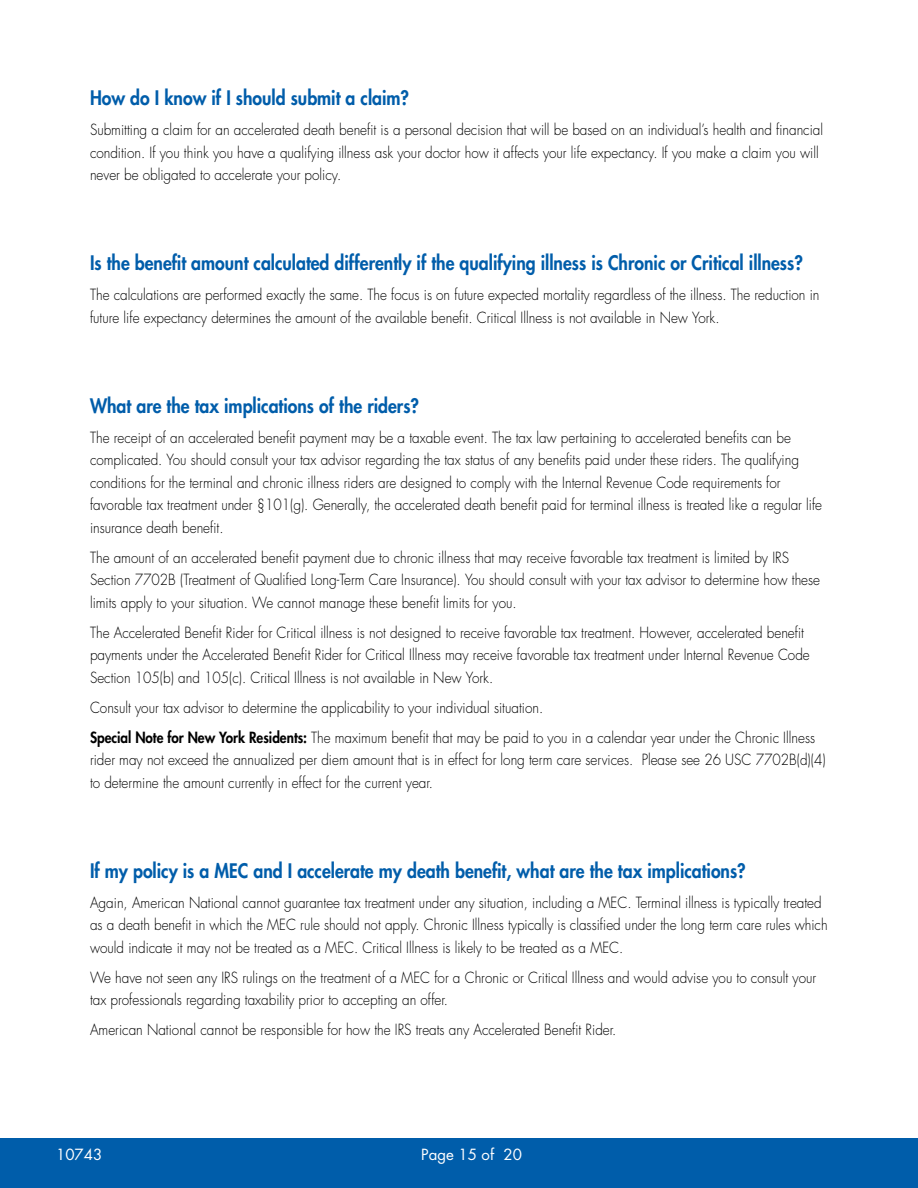
<style>
.page{position:relative;width:918px;height:1188px;background:#fff}
.page>*{position:absolute;margin:0;border:0;box-sizing:border-box;transform-origin:0 0}
.t1{font:800 19.5px "Futura";color:#005daa;scale:.9 1}
.t2{font:300 15px/22.5px "Futura";color:#000;scale:.9 1}
.t3{font:15px "Futura";color:#fff}
.s1{font-weight:800}
</style>
<div class="page">
<div style="left:0;top:1139px;width:918px;height:49px;background:#005daa"></div>
<h1 class="t1" style="left:90px;top:86px;width:356px">How do I know if I should submit a claim?</h1>
<p class="t2" style="left:90px;top:119px;width:816px">Submitting a claim for an accelerated death benefit is a personal decision that will be based on an individual’s health and financial condition. If you think you have a qualifying illness ask your doctor how it affects your life expectancy. If you make a claim you will never be obligated to accelerate your policy.</p>
<h1 class="t1" style="left:90px;top:251px;width:794px">Is the benefit amount calculated differently if the qualifying illness is Chronic or Critical illness?</h1>
<p class="t2" style="left:90px;top:284px;width:812px">The calculations are performed exactly the same. The focus is on future expected mortality regardless of the illness. The reduction in future life expectancy determines the amount of the available benefit. Critical Illness is not available in New York.</p>
<h1 class="t1" style="left:90px;top:393px;width:367px">What are the tax implications of the riders?</h1>
<p class="t2" style="left:90px;top:427px;width:815px">The receipt of an accelerated benefit payment may be a taxable event. The tax law pertaining to accelerated benefits can be complicated. You should consult your tax advisor regarding the tax status of any benefits paid under these riders. The qualifying conditions for the terminal and chronic illness riders are designed to comply with the Internal Revenue Code requirements for favorable tax treatment under §101(g). Generally, the accelerated death benefit paid for terminal illness is treated like a regular life insurance death benefit.</p>
<p class="t2" style="left:90px;top:547px;width:813px">The amount of an accelerated benefit payment due to chronic illness that may receive favorable tax treatment is limited by IRS<br>Section 7702B (Treatment of Qualified Long-Term Care Insurance). You should consult with your tax advisor to determine how these limits apply to your situation. We cannot manage these benefit limits for you.</p>
<p class="t2" style="left:90px;top:622px;width:801px">The Accelerated Benefit Rider for Critical illness is not designed to receive favorable tax treatment. However, accelerated benefit payments under the Accelerated Benefit Rider for Critical Illness may receive favorable tax treatment under Internal Revenue Code<br>Section 105(b) and 105(c). Critical Illness is not available in New York.</p>
<p class="t2" style="left:90px;top:693px;width:807px;line-height:30px">Consult your tax advisor to determine the applicability to your individual situation.<br><span class="s1">Special Note for New York Residents:</span> The maximum benefit that may be paid to you in a calendar year under the Chronic Illness</p>
<p class="t2" style="left:90px;top:749px;width:819px">rider may not exceed the annualized per diem amount that is in effect for long term care services. Please see 26 USC 7702B(d)(4) to determine the amount currently in effect for the current year.</p>
<h1 class="t1" style="left:90px;top:858px;width:730px">If my policy is a MEC and I accelerate my death benefit, what are the tax implications?</h1>
<p class="t2" style="left:90px;top:892px;width:821px">Again, American National cannot guarantee tax treatment under any situation, including a MEC. Terminal illness is typically treated as a death benefit in which the MEC rule should not apply. Chronic Illness typically is classified under the long term care rules which would indicate it may not be treated as a MEC. Critical Illness is likely to be treated as a MEC.</p>
<p class="t2" style="left:90px;top:967px;width:808px">We have not seen any IRS rulings on the treatment of a MEC for a Chronic or Critical Illness and would advise you to consult your tax professionals regarding taxability prior to accepting an offer.</p>
<p class="t2" style="left:90px;top:1019px;width:586px">American National cannot be responsible for how the IRS treats any Accelerated Benefit Rider.</p>
<p class="t3" style="left:56px;top:1144px;width:48px">10743</p>
<p class="t3" style="left:421px;top:1144px;width:102px">Page 15 of 20</p>
</div>
